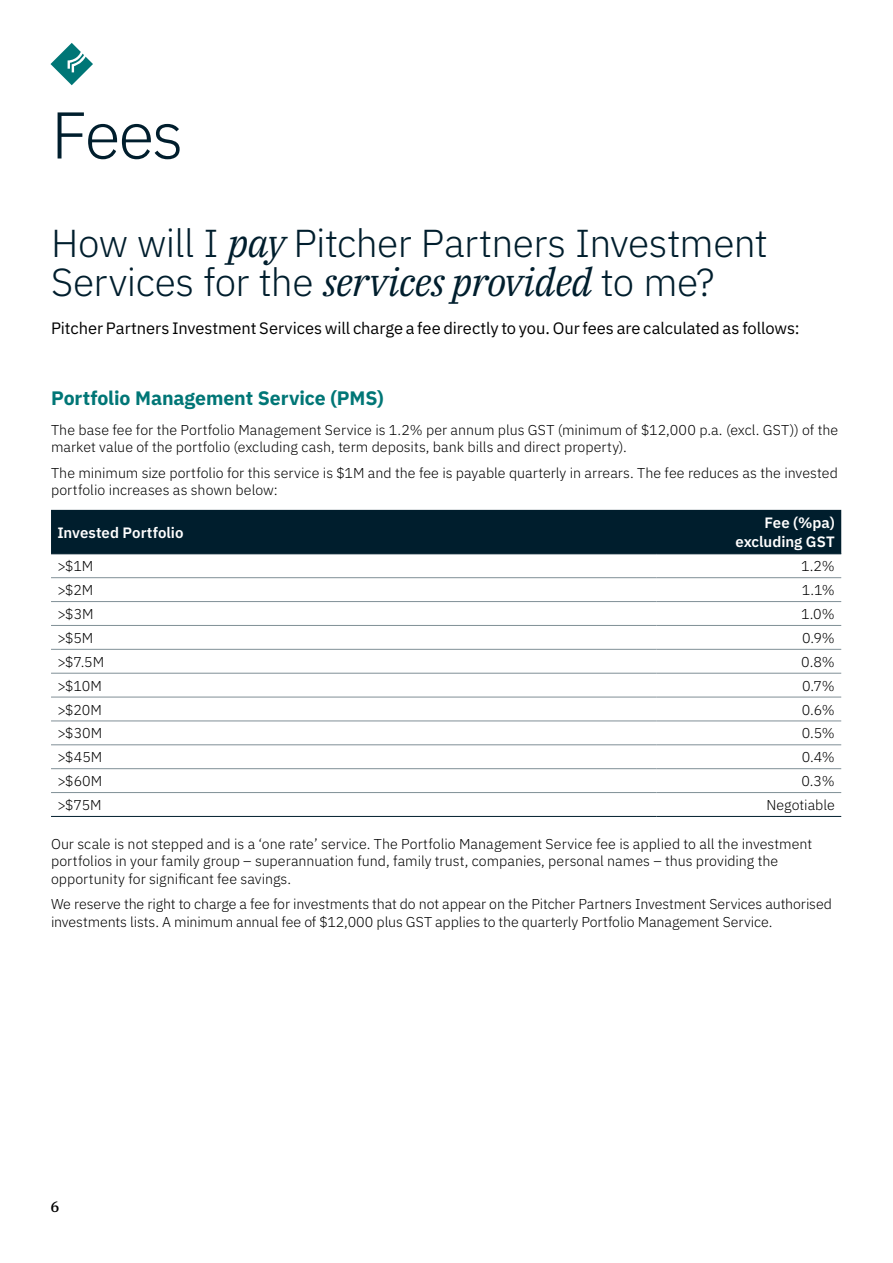
<style>
.page{position:relative;width:893px;height:1263px;background:#fff}
.page>*{position:absolute;margin:0;border:0;box-sizing:border-box;transform-origin:0 0}
.t1{font:300 66px "IBM Plex Sans";color:#001e2d}
.t2{font:300 39px/39px "IBM Plex Sans";letter-spacing:-.015em;color:#001e2d}
.t3{font:700 19.5px "IBM Plex Sans";letter-spacing:-.005em;color:#007676}
.t4{font:16.5px "IBM Plex Sans";letter-spacing:-.005em;color:#000}
.t5{font:600 15px/19.5px "IBM Plex Sans";color:#fff;text-align:right}
.t6{font:500 15px "IBM Plex Serif";color:#000}
.t7{font:300 14.25px/17.2px "IBM Plex Sans";color:#000}
.s1{font-family:"IBM Plex Serif";font-weight:400;font-style:italic}
</style>
<div class="page">
<div style="left:51px;top:510px;width:790px;height:44px;background:#001e2d"></div>
<hr style="left:51px;top:577px;width:605px;height:1px;background:#808f96">
<hr style="left:656px;top:577px;width:185px;height:1px;background:#808f96">
<hr style="left:51px;top:601px;width:605px;height:1px;background:#808f96">
<hr style="left:656px;top:601px;width:185px;height:1px;background:#808f96">
<hr style="left:51px;top:625px;width:605px;height:1px;background:#808f96">
<hr style="left:656px;top:625px;width:185px;height:1px;background:#808f96">
<hr style="left:51px;top:649px;width:605px;height:1px;background:#808f96">
<hr style="left:656px;top:649px;width:185px;height:1px;background:#808f96">
<hr style="left:51px;top:673px;width:605px;height:1px;background:#808f96">
<hr style="left:656px;top:673px;width:185px;height:1px;background:#808f96">
<hr style="left:51px;top:697px;width:605px;height:1px;background:#808f96">
<hr style="left:656px;top:697px;width:185px;height:1px;background:#808f96">
<hr style="left:51px;top:721px;width:605px;height:1px;background:#808f96">
<hr style="left:656px;top:721px;width:185px;height:1px;background:#808f96">
<hr style="left:51px;top:744px;width:605px;height:1px;background:#808f96">
<hr style="left:656px;top:744px;width:185px;height:1px;background:#808f96">
<hr style="left:51px;top:768px;width:605px;height:1px;background:#808f96">
<hr style="left:656px;top:768px;width:185px;height:1px;background:#808f96">
<hr style="left:51px;top:792px;width:605px;height:1px;background:#808f96">
<hr style="left:656px;top:792px;width:185px;height:1px;background:#808f96">
<hr style="left:51px;top:554px;width:605px;height:1px;background:#001e2d">
<hr style="left:656px;top:554px;width:185px;height:1px;background:#001e2d">
<hr style="left:51px;top:816px;width:605px;height:1px;background:#001e2d">
<hr style="left:656px;top:816px;width:185px;height:1px;background:#001e2d">
<svg style="left:50px;top:43px;width:43px;height:42px"></svg>
<h1 class="t1" style="left:51px;top:85px;width:134px">Fees</h1>
<h2 class="t2" style="left:51px;top:220px;width:718px">How will I <span class="s1">pay</span> Pitcher Partners Investment<br>Services for the <span class="s1">services provided</span> to me?</h2>
<p class="t4" style="left:51px;top:316px;width:750px">Pitcher Partners Investment Services will charge a fee directly to you. Our fees are calculated as follows:</p>
<h3 class="t3" style="left:51px;top:383px;width:334px">Portfolio Management Service (PMS)</h3>
<p class="t7" style="left:51px;top:420px;width:789px">The base fee for the Portfolio Management Service is 1.2% per annum plus GST (minimum of $12,000 p.a. (excl. GST)) of the market value of the portfolio (excluding cash, term deposits, bank bills and direct property).</p>
<p class="t7" style="left:51px;top:463px;width:788px">The minimum size portfolio for this service is $1M and the fee is payable quarterly in arrears. The fee reduces as the invested portfolio increases as shown below:</p>
<p class="t5" style="left:57px;top:521px;width:128px">Invested Portfolio</p>
<p class="t5" style="left:735px;top:512px;width:101px">Fee (%pa) excluding GST</p>
<p class="t7" style="left:57px;top:556px;width:37px">&gt;$1M</p>
<p class="t7" style="left:801px;top:556px;width:35px">1.2%</p>
<p class="t7" style="left:57px;top:580px;width:38px">&gt;$2M</p>
<p class="t7" style="left:802px;top:580px;width:35px">1.1%</p>
<p class="t7" style="left:57px;top:604px;width:38px">&gt;$3M</p>
<p class="t7" style="left:801px;top:604px;width:35px">1.0%</p>
<p class="t7" style="left:57px;top:628px;width:37px">&gt;$5M</p>
<p class="t7" style="left:802px;top:628px;width:34px">0.9%</p>
<p class="t7" style="left:57px;top:652px;width:48px">&gt;$7.5M</p>
<p class="t7" style="left:801px;top:652px;width:35px">0.8%</p>
<p class="t7" style="left:57px;top:676px;width:46px">&gt;$10M</p>
<p class="t7" style="left:802px;top:676px;width:34px">0.7%</p>
<p class="t7" style="left:57px;top:700px;width:46px">&gt;$20M</p>
<p class="t7" style="left:802px;top:700px;width:34px">0.6%</p>
<p class="t7" style="left:57px;top:723px;width:46px">&gt;$30M</p>
<p class="t7" style="left:802px;top:723px;width:35px">0.5%</p>
<p class="t7" style="left:57px;top:747px;width:46px">&gt;$45M</p>
<p class="t7" style="left:802px;top:747px;width:35px">0.4%</p>
<p class="t7" style="left:57px;top:771px;width:47px">&gt;$60M</p>
<p class="t7" style="left:801px;top:771px;width:35px">0.3%</p>
<p class="t7" style="left:57px;top:795px;width:46px">&gt;$75M</p>
<p class="t7" style="left:766px;top:795px;width:70px">Negotiable</p>
<p class="t7" style="left:51px;top:834px;width:763px">Our scale is not stepped and is a ‘one rate’ service. The Portfolio Management Service fee is applied to all the investment portfolios in your family group – superannuation fund, family trust, companies, personal names – thus providing the opportunity for significant fee savings.</p>
<p class="t7" style="left:51px;top:894px;width:782px">We reserve the right to charge a fee for investments that do not appear on the Pitcher Partners Investment Services authorised investments lists. A minimum annual fee of $12,000 plus GST applies to the quarterly Portfolio Management Service.</p>
<p class="t6" style="left:50px;top:1195px;width:10px">6</p>
</div>
